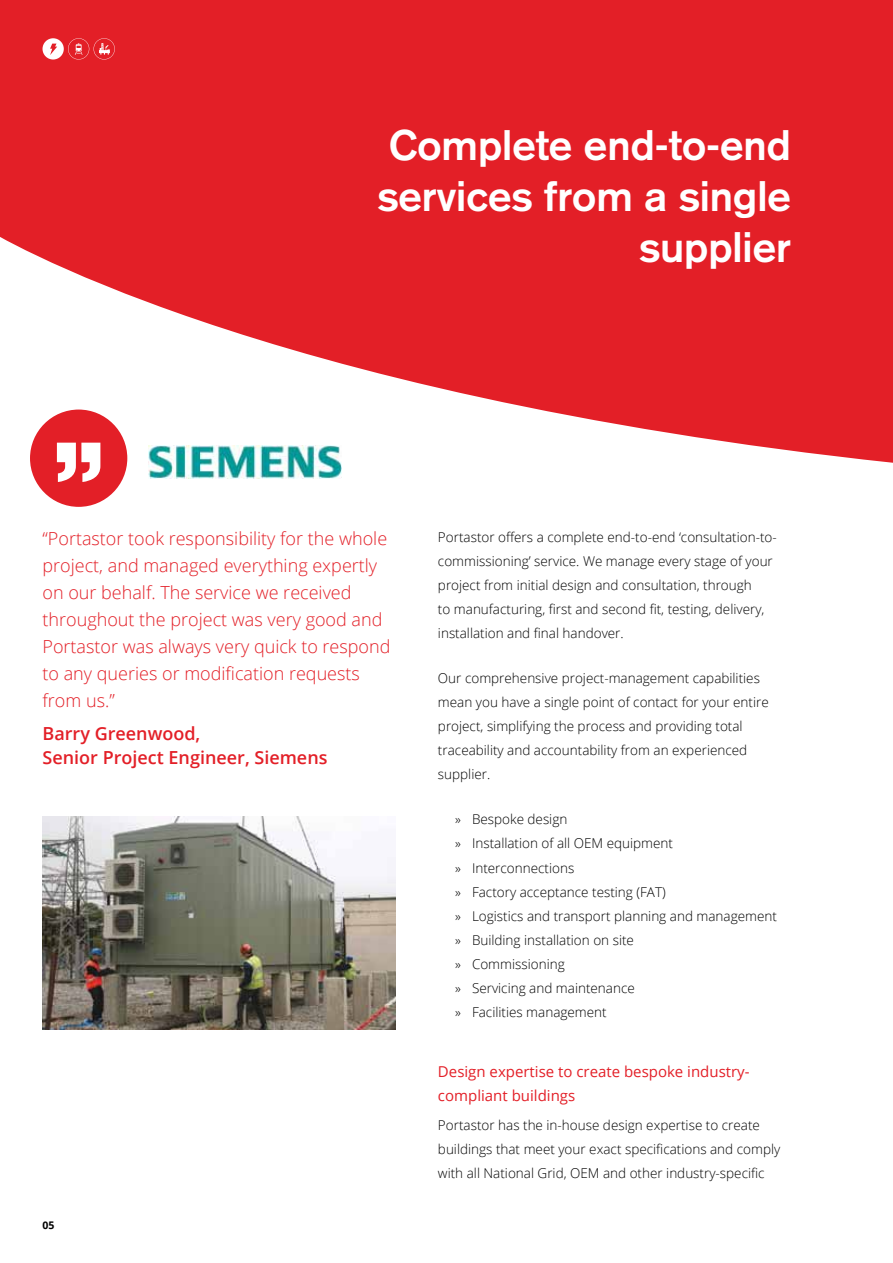
<style>
.page{position:relative;width:893px;height:1263px;background:#fff}
.page>*{position:absolute;margin:0;border:0;box-sizing:border-box;transform-origin:0 0}
.t1{font:700 42px/51px "Akzidenz Grotesk";color:#fff;text-align:right}
.t2{font:300 18px/27px "Open Sans";color:#e31f27}
.t3{font:600 18px/24px "Open Sans";color:#e31f27}
.t4{font:15px/24px "Open Sans";color:#e31f27}
.t5{font:300 13.5px/24px "Open Sans";color:#000}
.t6{font:700 10.5px "Open Sans";color:#000}
</style>
<div class="page">
<svg style="left:0;top:0;width:893px;height:463px;fill:#e31f27"></svg>
<img style="left:148px;top:446px;width:193px;height:32px">
<div style="left:28px;top:407px;width:102px;height:102px;background:#e31f27;border-radius:50%"></div>
<div style="left:26px;top:405px;width:106px;height:106px;border:4px solid #fff;border-radius:50%"></div>
<svg style="left:57px;top:443px;width:43px;height:39px"></svg>
<svg style="left:43px;top:38px;width:72px;height:22px"></svg>
<img style="left:43px;top:816px;width:352px;height:213px">
<h1 class="t1" style="left:378px;top:120px;width:415px">Complete end-to-end services from a single supplier</h1>
<p class="t2" style="left:43px;top:525px;width:349px">“Portastor took responsibility for the whole project, and managed everything expertly on our behalf. The service we received throughout the project was very good and Portastor was always very quick to respond to any queries or modification requests from us.”</p>
<h2 class="t3" style="left:43px;top:721px;width:287px">Barry Greenwood,<br>Senior Project Engineer, Siemens</h2>
<p class="t6" style="left:43px;top:1217px;width:13px">05</p>
<p class="t5" style="left:438px;top:525px;width:340px">Portastor offers a complete end-to-end ‘consultation-to&shy;commissioning’ service. We manage every stage of your project from initial design and consultation, through<br>to manufacturing, first and second fit, testing, delivery, installation and final handover.</p>
<p class="t5" style="left:438px;top:666px;width:332px">Our comprehensive project-management capabilities mean you have a single point of contact for your entire project, simplifying the process and providing total traceability and accountability from an experienced supplier.</p>
<p class="t5" style="left:455px;top:807px;width:324px">» Bespoke design<br>» Installation of all OEM equipment<br>» Interconnections<br>» Factory acceptance testing (FAT)<br>» Logistics and transport planning and management » Building installation on site<br>» Commissioning<br>» Servicing and maintenance<br>» Facilities management</p>
<p class="t4" style="left:438px;top:1059px;width:313px">Design expertise to create bespoke industry&shy;compliant buildings</p>
<p class="t5" style="left:438px;top:1112px;width:344px">Portastor has the in-house design expertise to create buildings that meet your exact specifications and comply with all National Grid, OEM and other industry-specific</p>
</div>
